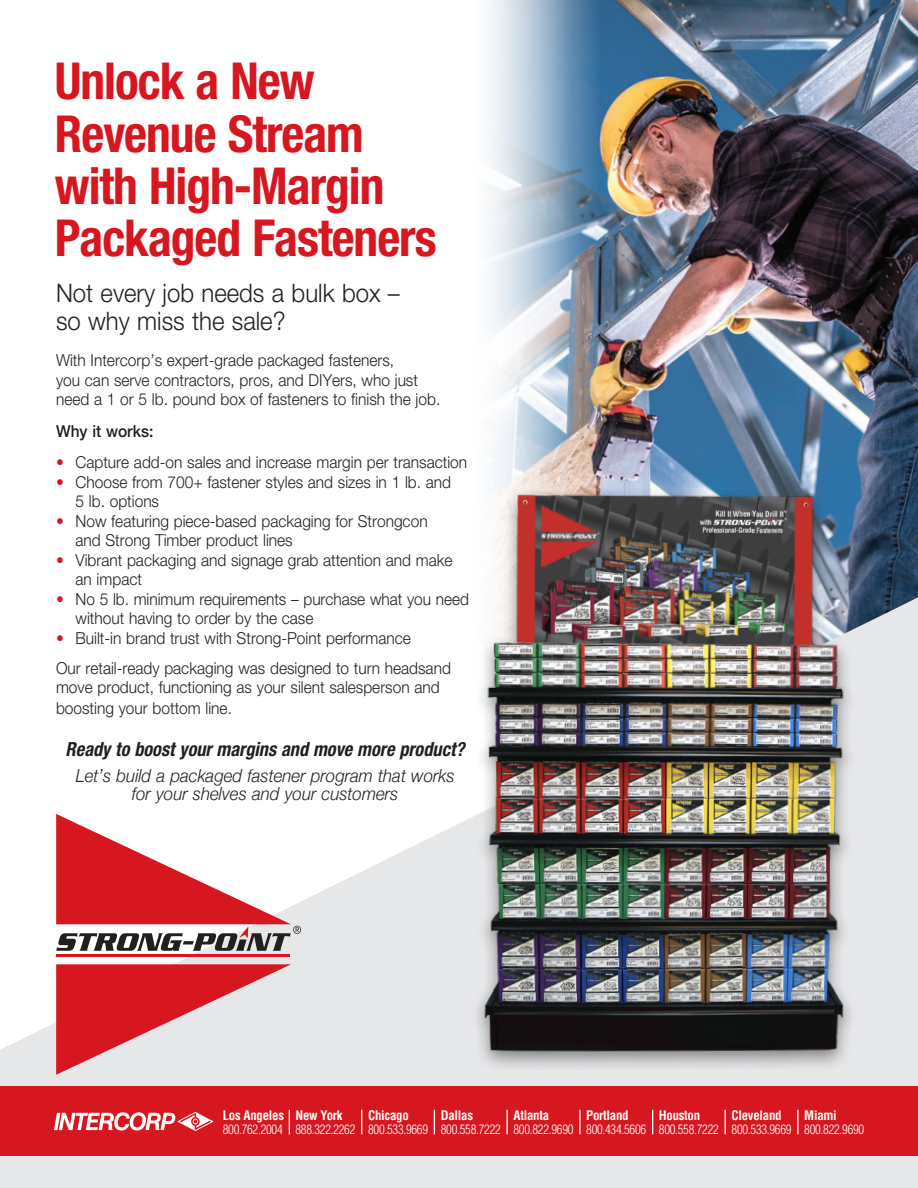
<style>
.page{position:relative;width:918px;height:1188px;background:#fff}
.page>*{position:absolute;margin:0;border:0;box-sizing:border-box;transform-origin:0 0}
.t1{font:700 condensed 51px/52.5px "Helvetica Neue LT Std";letter-spacing:-.02em;color:#d7171f}
.t2{font:300 25.5px/28.5px "Helvetica Neue LT Std";color:#231f20;scale:.94 1}
.t3{font:italic 700 condensed 19.5px "Helvetica Neue LT Std";color:#231f20;scale:.94 1}
.t4{font:italic 300 18px/18px "Helvetica Neue";color:#231f20;text-align:center;scale:.94 1}
.t5{font:300 16.5px/19.5px "Helvetica Neue LT Std";color:#231f20;scale:.94 1}
.t6{font:500 16.5px "Helvetica Neue LT Std";color:#231f20;scale:.94 1}
.t7{font:300 condensed 12.9px "Helvetica LT Std";letter-spacing:-.02em;color:#fff}
.t8{font:700 condensed 12.9px "Helvetica LT Std";letter-spacing:-.02em;color:#fff}
.s1{color:#d7171f}
</style>
<div class="page">
<img style="left:489px;top:0;width:429px;height:597px">
<svg style="left:0;top:597px;width:918px;height:591px"></svg>
<div style="left:0;top:1086px;width:918px;height:70px;background:#d7171f"></div>
<svg style="left:56px;top:964px;width:235px;height:111px;background:#de7f84"></svg>
<hr style="left:57px;top:954px;width:233px;height:3px;background:#d7171f">
<svg style="left:56px;top:814px;width:245px;height:137px"></svg>
<img style="left:466px;top:484px;width:401px;height:578px">
<svg style="left:289px;top:1110px;width:1px;height:24px"></svg>
<svg style="left:361px;top:1110px;width:1px;height:24px"></svg>
<svg style="left:434px;top:1110px;width:1px;height:24px"></svg>
<hr style="left:506px;top:1110px;width:2px;height:24px;background:#fff">
<hr style="left:579px;top:1110px;width:2px;height:24px;background:#fff">
<svg style="left:652px;top:1110px;width:1px;height:24px"></svg>
<svg style="left:725px;top:1110px;width:1px;height:24px"></svg>
<hr style="left:797px;top:1110px;width:2px;height:24px;background:#fff">
<svg style="left:54px;top:1112px;width:160px;height:19px"></svg>
<h1 class="t1" style="left:55px;top:54px;width:383px">Unlock a New<br>Revenue Stream with High-Margin<br>Packaged Fasteners</h1>
<h2 class="t2" style="left:56px;top:278px;width:367px">Not every job needs a bulk box – so why miss the sale?</h2>
<p class="t5" style="left:56px;top:350px;width:410px">With Intercorp’s expert-grade packaged fasteners,<br>you can serve contractors, pros, and DIYers, who just need a 1 or 5 lb. pound box of fasteners to finish the job.</p>
<p class="t6" style="left:56px;top:421px;width:105px">Why it works:</p>
<p class="t5" style="left:56px;top:452px;width:439px"><span class="s1">•</span> Capture add-on sales and increase margin per transaction</p>
<p class="t5" style="left:76px;top:472px;width:401px;text-indent:-19px"><span class="s1">•</span> Choose from 700+ fastener styles and sizes in 1 lb. and<br>5 lb. options</p>
<p class="t5" style="left:76px;top:511px;width:376px;text-indent:-19px"><span class="s1">•</span> Now featuring piece-based packaging for Strongcon and Strong Timber product lines</p>
<p class="t5" style="left:76px;top:550px;width:403px;text-indent:-19px"><span class="s1">•</span> Vibrant packaging and signage grab attention and make an impact</p>
<p class="t5" style="left:76px;top:589px;width:420px;text-indent:-19px"><span class="s1">•</span> No 5 lb. minimum requirements – purchase what you need without having to order by the case</p>
<p class="t5" style="left:56px;top:623px;width:422px;line-height:30px"><span class="s1">•</span> Built-in brand trust with Strong-Point performance<br>Our retail-ready packaging was designed to turn headsand</p>
<p class="t5" style="left:56px;top:677px;width:410px;line-height:21px">move product, functioning as your silent salesperson and boosting your bottom line.</p>
<p class="t3" style="left:66px;top:738px;width:426px">Ready to boost your margins and move more product?</p>
<p class="t4" style="left:76px;top:765px;width:404px">Let’s build a packaged fastener program that works for your shelves and your customers</p>
<p class="t8" style="left:223px;top:1107px;width:63px">Los Angeles</p>
<p class="t7" style="left:223px;top:1121px;width:62px">800.762.2004</p>
<p class="t8" style="left:295px;top:1107px;width:49px">New York</p>
<p class="t7" style="left:295px;top:1121px;width:62px">888.322.2262</p>
<p class="t8" style="left:368px;top:1107px;width:42px">Chicago</p>
<p class="t7" style="left:368px;top:1121px;width:62px">800.533.9669</p>
<p class="t8" style="left:441px;top:1107px;width:34px">Dallas</p>
<p class="t7" style="left:441px;top:1121px;width:62px">800.558.7222</p>
<p class="t8" style="left:514px;top:1107px;width:37px">Atlanta</p>
<p class="t7" style="left:514px;top:1121px;width:62px">800.822.9690</p>
<p class="t8" style="left:586px;top:1107px;width:44px">Portland</p>
<p class="t7" style="left:586px;top:1121px;width:62px">800.434.5606</p>
<p class="t8" style="left:659px;top:1107px;width:43px">Houston</p>
<p class="t7" style="left:659px;top:1121px;width:62px">800.558.7222</p>
<p class="t8" style="left:732px;top:1107px;width:52px">Cleveland</p>
<p class="t7" style="left:732px;top:1121px;width:62px">800.533.9669</p>
<p class="t8" style="left:804px;top:1107px;width:34px">Miami</p>
<p class="t7" style="left:804px;top:1121px;width:62px">800.822.9690</p>
</div>
